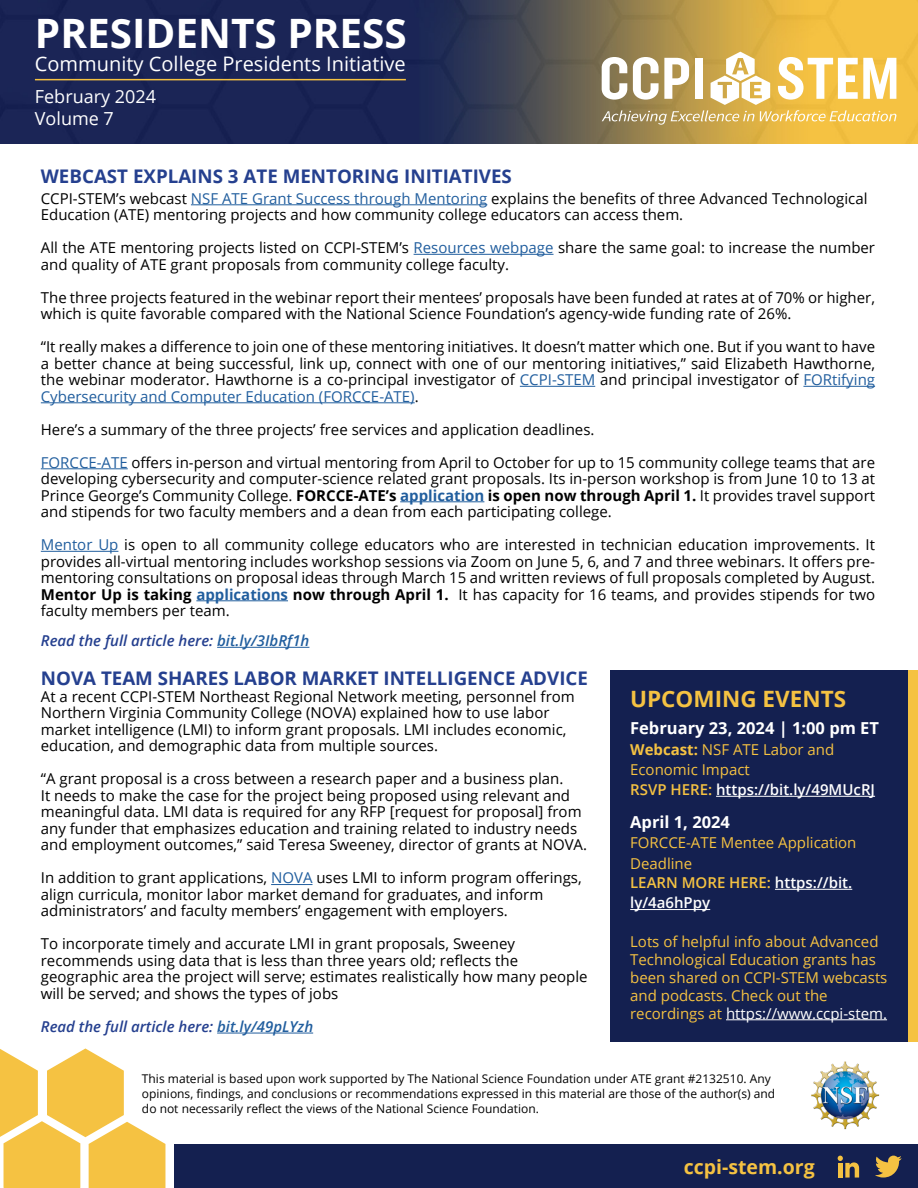
<style>
.page{position:relative;width:918px;height:1188px;background:#fff}
.page>*{position:absolute;margin:0;border:0;box-sizing:border-box;transform-origin:0 0}
.t1{font:700 40.5px "Open Sans";color:#fff}
.t2{font:700 22.5px "Open Sans";color:#f5c242}
.t3{font:20.1px "Open Sans";color:#fff}
.t4{font:700 19.5px "Open Sans";color:#f5c242}
.t5{font:700 18.75px "Open Sans";color:#25408f}
.t6{font:18px/22.5px "Open Sans";color:#fff}
.t7{font:700 16.5px "Open Sans";color:#fff}
.t8{font:15px/16.5px "Open Sans";color:#000}
.t9{font:15px/18px "Open Sans";color:#f5c242}
.t10{font:italic 600 15px "Open Sans";color:#25408f}
.t11{font:12px/15px "Open Sans";color:#000}
.s1{color:#215e9e}
.s2{font-weight:700}
.s3{font-weight:700;color:#215e9e}
.s4{font-weight:600}
.s5{font-weight:600;color:#fff}
.s6{color:#fff}
</style>
<div class="page">
<hr style="left:271px;top:884px;width:42px;height:1px;background:#215e9e">
<hr style="left:217px;top:1033px;width:96px;height:1px;background:#215e9e">
<hr style="left:191px;top:204px;width:296px;height:1px;background:#215e9e">
<hr style="left:414px;top:254px;width:140px;height:1px;background:#215e9e">
<hr style="left:520px;top:386px;width:75px;height:1px;background:#215e9e">
<hr style="left:803px;top:386px;width:72px;height:1px;background:#215e9e">
<hr style="left:41px;top:402px;width:374px;height:1px;background:#215e9e">
<hr style="left:41px;top:468px;width:87px;height:1px;background:#215e9e">
<hr style="left:400px;top:501px;width:84px;height:1px;background:#215e9e">
<hr style="left:41px;top:551px;width:77px;height:1px;background:#215e9e">
<hr style="left:196px;top:600px;width:92px;height:1px;background:#215e9e">
<hr style="left:217px;top:647px;width:92px;height:1px;background:#215e9e">
<svg style="left:0;top:1048px;width:165px;height:140px"></svg>
<div style="left:174px;top:1145px;width:744px;height:43px;background:#142050"></div>
<img style="left:811px;top:1061px;width:68px;height:68px">
<img style="left:0;top:0;width:918px;height:144px">
<hr style="left:35px;top:79px;width:371px;height:1px;background:#f5c242">
<svg style="left:602px;top:52px;width:294px;height:73px"></svg>
<svg style="left:875px;top:1156px;width:27px;height:22px"></svg>
<svg style="left:838px;top:1156px;width:21px;height:22px"></svg>
<div style="left:610px;top:670px;width:303px;height:372px;background:#142050"></div>
<hr style="left:716px;top:796px;width:159px;height:1px;background:#fff">
<hr style="left:775px;top:889px;width:77px;height:1px;background:#fff">
<hr style="left:630px;top:909px;width:80px;height:1px;background:#fff">
<hr style="left:726px;top:1019px;width:161px;height:1px;background:#fff">
<div style="left:908px;top:670px;width:10px;height:372px;background:#f5c242"></div>
<h1 class="t1" style="left:35px;top:5px;width:373px">PRESIDENTS PRESS</h1>
<h3 class="t3" style="left:35px;top:50px;width:372px">Community College Presidents Initiative</h3>
<p class="t6" style="left:35px;top:84px;width:123px">February 2024<br>Volume 7</p>
<p class="t5" style="left:41px;top:163px;width:473px">WEBCAST EXPLAINS 3 ATE MENTORING INITIATIVES</p>
<p class="t8" style="left:41px;top:190px;width:828px">CCPI-STEM’s webcast <span class="s1">NSF ATE Grant Success through Mentoring</span> explains the benefits of three Advanced Technological<br>Education (ATE) mentoring projects and how community college educators can access them.</p>
<p class="t8" style="left:41px;top:239px;width:836px">All the ATE mentoring projects listed on CCPI-STEM’s <span class="s1">Resources webpage</span> share the same goal: to increase the number and quality of ATE grant proposals from community college faculty.</p>
<p class="t8" style="left:41px;top:289px;width:836px">The three projects featured in the webinar report their mentees’ proposals have been funded at rates at of 70% or higher, which is quite favorable compared with the National Science Foundation’s agency-wide funding rate of 26%.</p>
<p class="t8" style="left:41px;top:338px;width:836px;text-align:justify">“It really makes a difference to join one of these mentoring initiatives. It doesn’t matter which one. But if you want to have a better chance at being successful, link up, connect with one of our mentoring initiatives,” said Elizabeth Hawthorne, the webinar moderator. Hawthorne is a co-principal investigator of <span class="s1">CCPI-STEM</span> and principal investigator of <span class="s1">FORtifying Cybersecurity and Computer Education (FORCCE-ATE)</span>.</p>
<p class="t8" style="left:41px;top:421px;width:555px">Here’s a summary of the three projects’ free services and application deadlines.</p>
<p class="t8" style="left:41px;top:454px;width:836px;text-align:justify"><span class="s1">FORCCE-ATE</span> offers in-person and virtual mentoring from April to October for up to 15 community college teams that are developing cybersecurity and computer-science related grant proposals. Its in-person workshop is from June 10 to 13 at Prince George’s Community College. <span class="s2">FORCCE-ATE’s</span> <span class="s3">application</span> <span class="s2">is open now through April 1.</span> It provides travel support and stipends for two faculty members and a dean from each participating college.</p>
<p class="t8" style="left:41px;top:536px;width:836px;text-align:justify"><span class="s1">Mentor Up</span> is open to all community college educators who are interested in technician education improvements. It provides all-virtual mentoring includes workshop sessions via Zoom on June 5, 6, and 7 and three webinars. It offers pre&shy;mentoring consultations on proposal ideas through March 15 and written reviews of full proposals completed by August.<br><span class="s2">Mentor Up is taking</span> <span class="s3">applications</span> <span class="s2">now through April 1.</span> It has capacity for 16 teams, and provides stipends for two faculty members per team.</p>
<p class="t10" style="left:41px;top:630px;width:270px">Read the full article here: <span class="s1">bit.ly/3IbRf1h</span></p>
<p class="t5" style="left:41px;top:665px;width:549px">NOVA TEAM SHARES LABOR MARKET INTELLIGENCE ADVICE</p>
<p class="t8" style="left:41px;top:688px;width:536px">At a recent CCPI-STEM Northeast Regional Network meeting, personnel from Northern Virginia Community College (NOVA) explained how to use labor market intelligence (LMI) to inform grant proposals. LMI includes economic, education, and demographic data from multiple sources.</p>
<p class="t8" style="left:41px;top:770px;width:548px">“A grant proposal is a cross between a research paper and a business plan.<br>It needs to make the case for the project being proposed using relevant and meaningful data. LMI data is required for any RFP [request for proposal] from any funder that emphasizes education and training related to industry needs and employment outcomes,” said Teresa Sweeney, director of grants at NOVA.</p>
<p class="t8" style="left:41px;top:869px;width:542px">In addition to grant applications, <span class="s1">NOVA</span> uses LMI to inform program offerings, align curricula, monitor labor market demand for graduates, and inform administrators’ and faculty members’ engagement with employers.</p>
<p class="t8" style="left:41px;top:935px;width:548px">To incorporate timely and accurate LMI in grant proposals, Sweeney recommends using data that is less than three years old; reflects the geographic area the project will serve; estimates realistically how many people will be served; and shows the types of jobs</p>
<p class="t10" style="left:41px;top:1016px;width:274px">Read the full article here: <span class="s1">bit.ly/49pLYzh</span></p>
<h2 class="t2" style="left:630px;top:683px;width:218px">UPCOMING EVENTS</h2>
<p class="t7" style="left:630px;top:717px;width:250px">February 23, 2024 | 1:00 pm ET</p>
<p class="t9" style="left:630px;top:739px;width:246px;line-height:20.2px"><span class="s2">Webcast:</span> NSF ATE Labor and<br>Economic Impact<br><span class="s4">RSVP HERE:</span> <span class="s5">https://bit.ly/49MUcRJ</span></p>
<p class="t7" style="left:630px;top:811px;width:101px">April 1, 2024</p>
<p class="t9" style="left:630px;top:833px;width:228px;line-height:20px">FORCCE-ATE Mentee Application<br>Deadline<br><span class="s4">LEARN MORE HERE:</span> <span class="s5">https://bit. ly/4a6hPpy</span></p>
<p class="t9" style="left:630px;top:932px;width:259px">Lots of helpful info about Advanced Technological Education grants has been shared on CCPI-STEM webcasts and podcasts. Check out the recordings at <span class="s6">https://www.ccpi-stem.</span></p>
<p class="t11" style="left:142px;top:1071px;width:635px">This material is based upon work supported by The National Science Foundation under ATE grant #2132510. Any opinions, findings, and conclusions or recommendations expressed in this material are those of the author(s) and do not necessarily reflect the views of the National Science Foundation.</p>
<h3 class="t4" style="left:684px;top:1153px;width:132px">ccpi-stem.org</h3>
</div>
